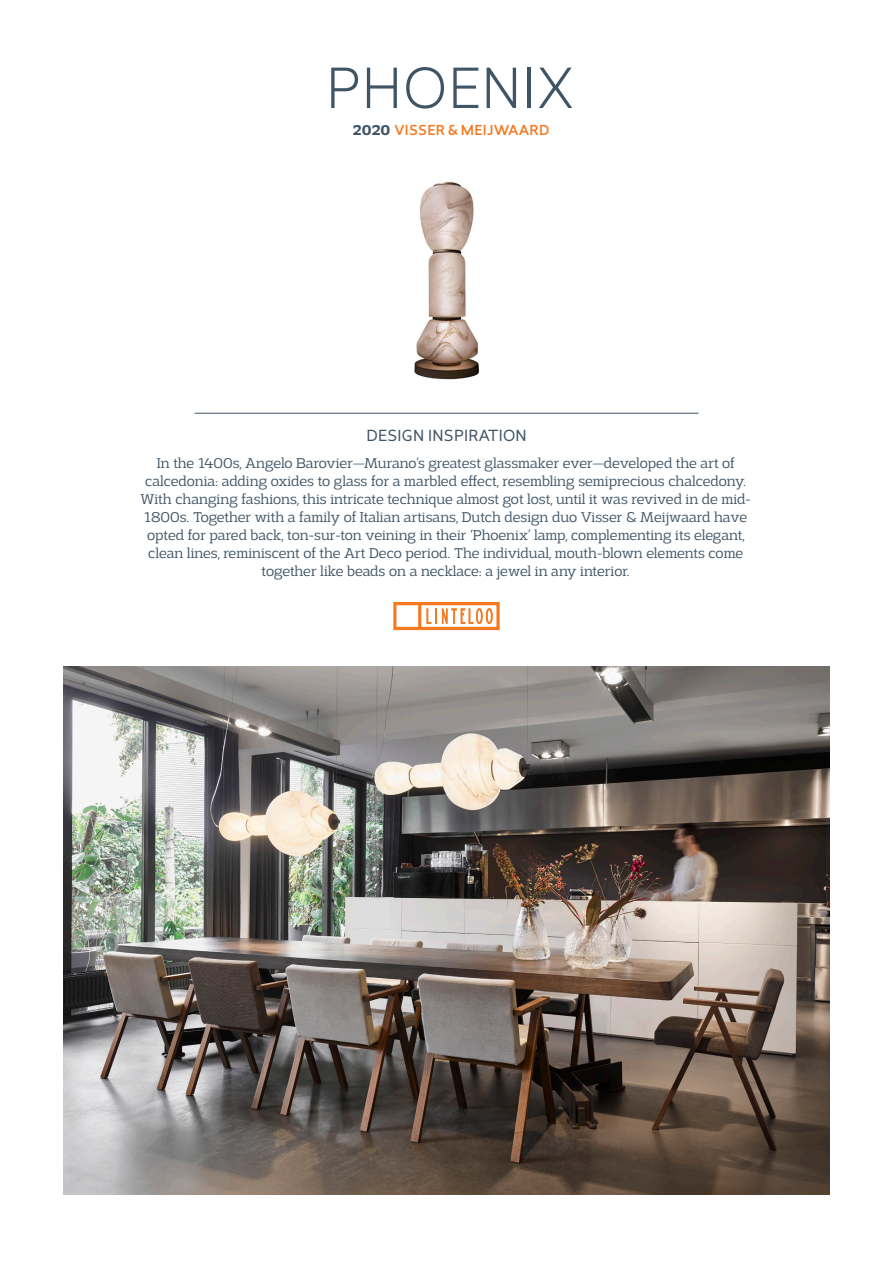
<style>
.page{position:relative;width:893px;height:1263px;background:#fff}
.page>*{position:absolute;margin:0;border:0;box-sizing:border-box;transform-origin:0 0}
.t1{font:300 54px "Revisal";letter-spacing:.02em;color:#3f5465}
.t2{font:300 15px/18px "Adria Slab";color:#3f5465;text-align:center}
.t3{font:15px "Revisal";letter-spacing:.02em;color:#3f5465}
.t4{font:500 13.5px "Revisal";letter-spacing:.02em;color:#f47921}
.s1{font-family:"Adria Slab";font-weight:700;font-size:15px;color:#3f5465}
</style>
<div class="page">
<svg style="left:393px;top:602px;width:107px;height:28px"></svg>
<hr style="left:195px;top:413px;width:503px;height:1px;background:#3f5465">
<img style="left:64px;top:666px;width:765px;height:528px">
<img style="left:414px;top:182px;width:65px;height:198px">
<h1 class="t1" style="left:326px;top:58px;width:249px">PHOENIX</h1>
<p class="t4" style="left:353px;top:124px;width:198px"><span class="s1">2020</span> VISSER &amp; MEIJWAARD</p>
<p class="t3" style="left:366px;top:429px;width:162px">DESIGN INSPIRATION</p>
<p class="t2" style="left:141px;top:455px;width:612px">In the 1400s, Angelo Barovier—Murano’s greatest glassmaker ever—developed the art of calcedonia: adding oxides to glass for a marbled effect, resembling semiprecious chalcedony.<br>With changing fashions, this intricate technique almost got lost, until it was revived in de mid-1800s. Together with a family of Italian artisans, Dutch design duo Visser &amp; Meijwaard have opted for pared back, ton-sur-ton veining in their ‘Phoenix’ lamp, complementing its elegant, clean lines, reminiscent of the Art Deco period. The individual, mouth-blown elements come together like beads on a necklace: a jewel in any interior.</p>
</div>
